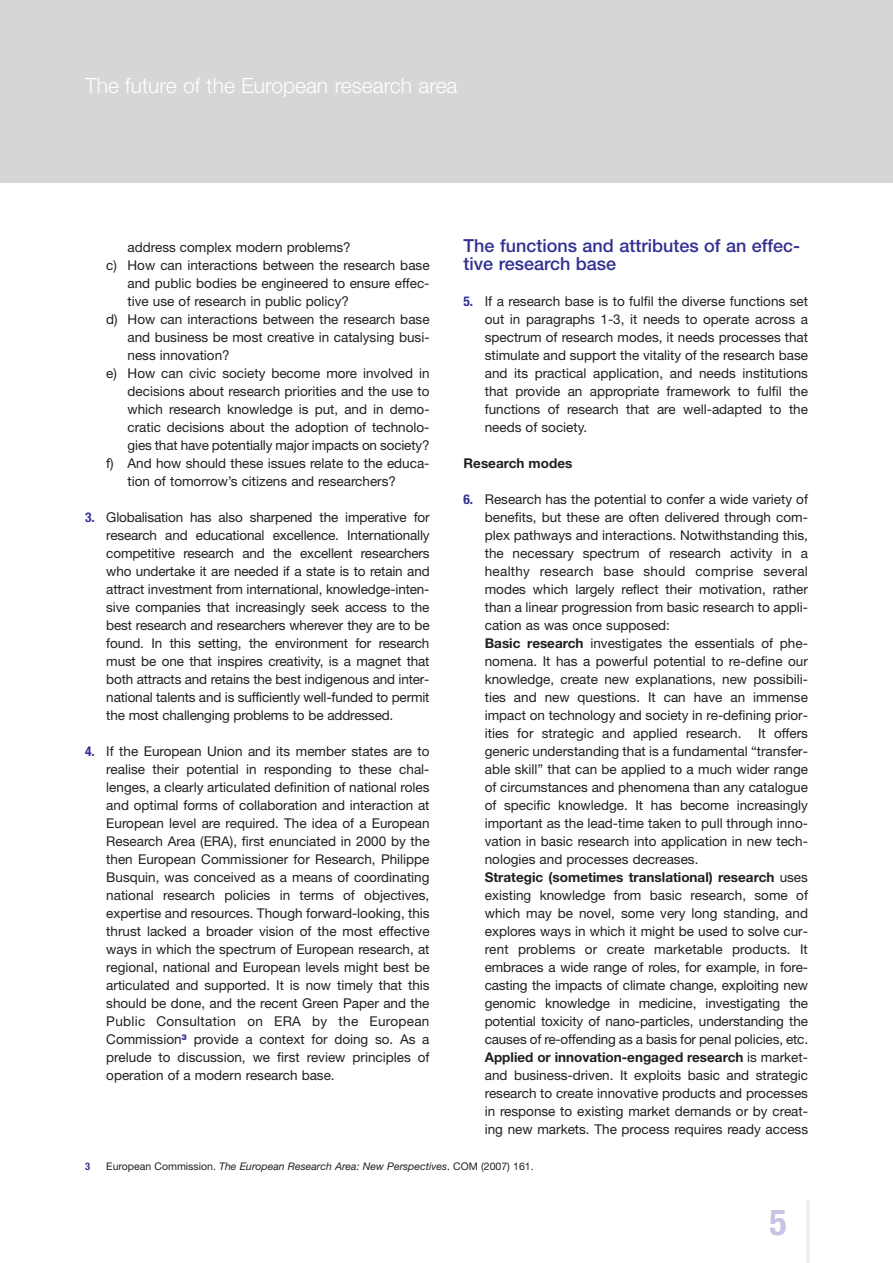
<style>
.page{position:relative;width:893px;height:1263px;background:#fff}
.page>*{position:absolute;margin:0;border:0;box-sizing:border-box;transform-origin:0 0}
.t1{font:700 condensed 36px "Helvetica Neue";color:#c7c4e1}
.t2{font:300 21px "Helvetica Neue";color:#fff}
.t3{font:500 18px/18px "Helvetica Neue";color:#323092}
.t4{font:13.5px/18px "Helvetica Neue";color:#231f20;text-align:justify}
.t5{font:700 13.5px "Helvetica Neue";color:#231f20}
.t6{font:italic 10.5px "Helvetica Neue";color:#231f20}
.t7{font:700 condensed 10.5px "Helvetica Neue";color:#323092}
.s1{font-weight:700;font-stretch:condensed;color:#323092}
.s2{font-weight:700}
.s3{font-style:normal}
</style>
<div class="page">
<div style="left:0;top:0;width:893px;height:183px;background:#d5d6d8"></div>
<hr style="left:806px;top:1200px;width:3px;height:63px;background:#eaebec">
<h2 class="t2" style="left:85px;top:78px;width:374px">The future of the European research area</h2>
<p class="t4" style="left:128px;top:240px;width:225px">address complex modern problems?</p>
<p class="t4" style="left:106px;top:258px;width:325px">c) How can interactions between the research base</p>
<p class="t4" style="left:128px;top:276px;width:303px">and public bodies be engineered to ensure effec-</p>
<p class="t4" style="left:128px;top:294px;width:223px">tive use of research in public policy?</p>
<p class="t4" style="left:106px;top:312px;width:325px">d) How can interactions between the research base</p>
<p class="t4" style="left:128px;top:330px;width:303px">and business be most creative in catalysing busi-</p>
<p class="t4" style="left:128px;top:348px;width:104px">ness innovation?</p>
<p class="t4" style="left:106px;top:366px;width:325px">e) How can civic society become more involved in</p>
<p class="t4" style="left:128px;top:384px;width:303px">decisions about research priorities and the use to</p>
<p class="t4" style="left:128px;top:402px;width:304px">which research knowledge is put, and in demo-</p>
<p class="t4" style="left:128px;top:420px;width:303px">cratic decisions about the adoption of technolo-</p>
<p class="t4" style="left:128px;top:438px;width:304px">gies that have potentially major impacts on society?</p>
<p class="t4" style="left:106px;top:456px;width:325px">f) And how should these issues relate to the educa-</p>
<p class="t4" style="left:128px;top:474px;width:270px">tion of tomorrow’s citizens and researchers?</p>
<p class="t4" style="left:106px;top:510px;width:325px;text-indent:-21px"><span class="s1">3.</span> Globalisation has also sharpened the imperative for research and educational excellence. Internationally competitive research and the excellent researchers who undertake it are needed if a state is to retain and attract investment from international, knowledge-inten&shy;sive companies that increasingly seek access to the best research and researchers wherever they are to be found. In this setting, the environment for research must be one that inspires creativity, is a magnet that both attracts and retains the best indigenous and inter&shy;national talents and is sufficiently well-funded to permit the most challenging problems to be addressed.</p>
<p class="t4" style="left:106px;top:744px;width:325px;text-indent:-21px"><span class="s1">4.</span> If the European Union and its member states are to realise their potential in responding to these chal&shy;lenges, a clearly articulated definition of national roles and optimal forms of collaboration and interaction at European level are required. The idea of a European Research Area (ERA), first enunciated in 2000 by the then European Commissioner for Research, Philippe Busquin, was conceived as a means of coordinating national research policies in terms of objectives, expertise and resources. Though forward-looking, this thrust lacked a broader vision of the most effective ways in which the spectrum of European research, at regional, national and European levels might best be articulated and supported. It is now timely that this should be done, and the recent Green Paper and the Public Consultation on ERA by the European Commission<sup>3</sup> provide a context for doing so. As a prelude to discussion, we first review principles of operation of a modern research base.</p>
<h3 class="t3" style="left:463px;top:238px;width:338px">The functions and attributes of an effec&shy;tive research base</h3>
<p class="t4" style="left:485px;top:294px;width:325px;text-indent:-21px"><span class="s1">5.</span> If a research base is to fulfil the diverse functions set out in paragraphs 1-3, it needs to operate across a spectrum of research modes, it needs processes that stimulate and support the vitality of the research base and its practical application, and needs institutions that provide an appropriate framework to fulfil the functions of research that are well-adapted to the needs of society.</p>
<p class="t5" style="left:463px;top:455px;width:110px">Research modes</p>
<p class="t4" style="left:485px;top:492px;width:325px;text-align:left;text-indent:-21px"><span class="s1">6.</span> Research has the potential to confer a wide variety of benefits, but these are often delivered through com&shy;plex pathways and interactions. Notwithstanding this, the necessary spectrum of research activity in a healthy research base should comprise several modes which largely reflect their motivation, rather than a linear progression from basic research to appli&shy;cation as was once supposed:<br><span class="s2">Basic research</span> investigates the essentials of phe&shy;nomena. It has a powerful potential to re-define our knowledge, create new explanations, new possibili&shy;ties and new questions. It can have an immense impact on technology and society in re-defining prior&shy;ities for strategic and applied research. It offers generic understanding that is a fundamental “transfer&shy;able skill” that can be applied to a much wider range of circumstances and phenomena than any catalogue of specific knowledge. It has become increasingly important as the lead-time taken to pull through inno&shy;vation in basic research into application in new tech&shy;nologies and processes decreases.<br><span class="s2">Strategic (sometimes translational) research</span> uses existing knowledge from basic research, some of which may be novel, some very long standing, and explores ways in which it might be used to solve cur&shy;rent problems or create marketable products. It embraces a wide range of roles, for example, in fore&shy;casting the impacts of climate change, exploiting new genomic knowledge in medicine, investigating the potential toxicity of nano-particles, understanding the causes of re-offending as a basis for penal policies, etc.<br><span class="s2">Applied or innovation-engaged research</span> is market&shy;and business-driven. It exploits basic and strategic research to create innovative products and processes in response to existing market demands or by creat&shy;ing new markets. The process requires ready access</p>
<p class="t7" style="left:85px;top:1160px;width:7px">3</p>
<p class="t6" style="left:106px;top:1163px;width:429px"><span class="s3">European Commission.</span> The European Research Area: New Perspectives<span class="s3">. COM (2007) 161.</span></p>
<h1 class="t1" style="left:769px;top:1200px;width:19px">5</h1>
</div>
